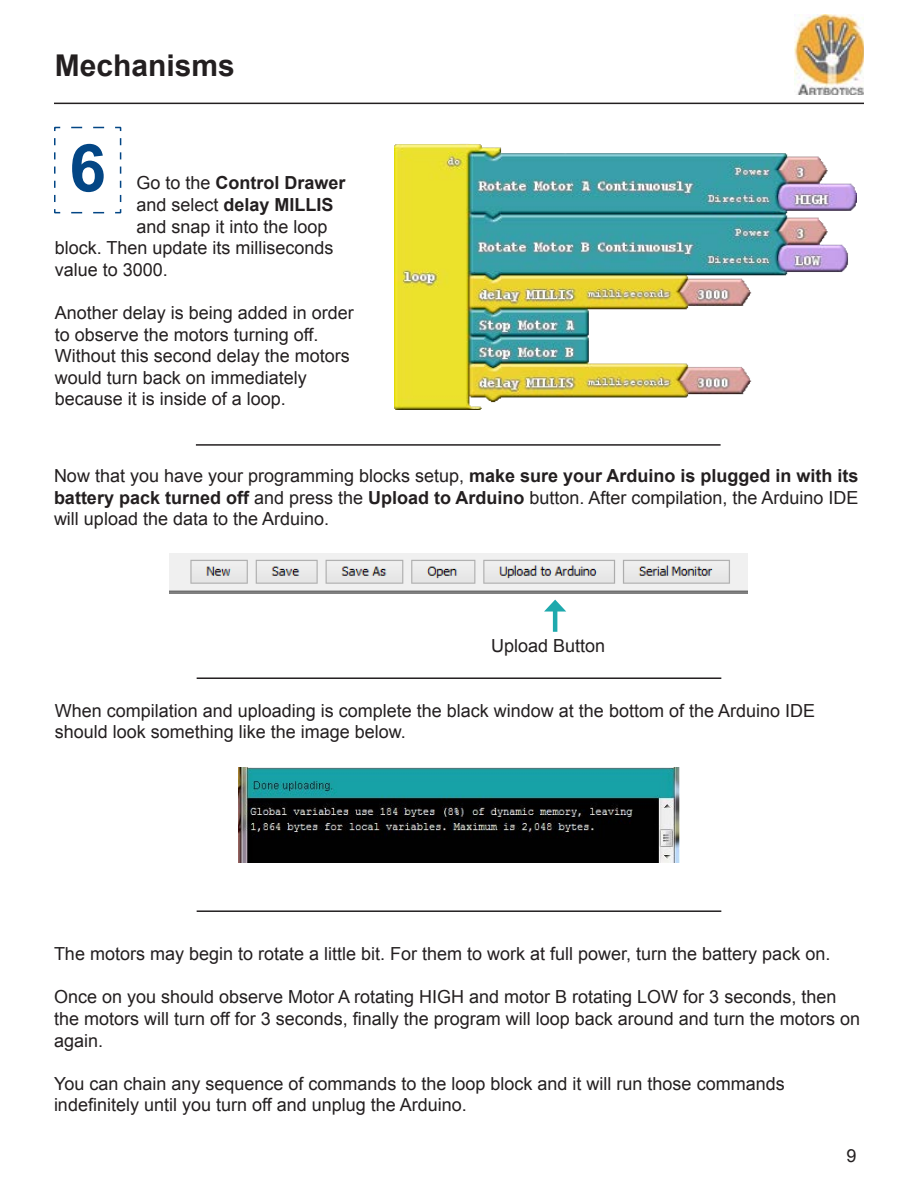
<style>
.page{position:relative;width:918px;height:1188px;background:#fff}
.page>*{position:absolute;margin:0;border:0;box-sizing:border-box;transform-origin:0 0}
.Step_Number{font:700 66px "Arial";color:#034685}
.t1{font:700 30px "Arial";color:#231f20}
.General_Paragraph_le{font:18px/21.6px "Arial";color:#231f20}
.General_Paragraph_le-2{font:700 18px "Arial";color:#231f20}
.s1{font-weight:400}
.s2{font-weight:700}
</style>
<div class="page">
<hr style="left:54px;top:103px;width:810px;height:1px;background:#231f20">
<img style="left:794px;top:14px;width:70px;height:81px">
<img style="left:394px;top:144px;width:463px;height:265px">
<svg style="left:54px;top:126px;width:68px;height:88px"></svg>
<img style="left:169px;top:553px;width:578px;height:41px">
<hr style="left:553px;top:607px;width:4px;height:25px;background:#1ea9ad">
<svg style="left:544px;top:600px;width:22px;height:12px"></svg>
<hr style="left:196px;top:444px;width:525px;height:2px;background:#231f20">
<img style="left:239px;top:767px;width:440px;height:95px">
<hr style="left:197px;top:910px;width:524px;height:2px;background:#231f20">
<hr style="left:197px;top:677px;width:524px;height:2px;background:#231f20">
<p class="t1" style="left:55px;top:45px;width:182px">Mechanisms</p>
<p class="Step_Number" style="left:69px;top:124px;width:38px">6</p>
<p class="General_Paragraph_le-2" style="left:136px;top:171px;width:211px"><span class="s1">Go to the</span> Control Drawer</p>
<p class="General_Paragraph_le-2" style="left:136px;top:193px;width:199px"><span class="s1">and select</span> delay MILLIS</p>
<p class="General_Paragraph_le" style="left:136px;top:216px;width:193px">and snap it into the loop</p>
<p class="General_Paragraph_le" style="left:55px;top:237px;width:280px">block. Then update its milliseconds</p>
<p class="General_Paragraph_le" style="left:55px;top:259px;width:115px">value to 3000.</p>
<p class="General_Paragraph_le" style="left:55px;top:302px;width:301px">Another delay is being added in order to observe the motors turning off.<br>Without this second delay the motors would turn back on immediately because it is inside of a loop.</p>
<p class="General_Paragraph_le" style="left:54px;top:465px;width:806px;text-align:justify">Now that you have your programming blocks setup, <span class="s2">make sure your Arduino is plugged in with its battery pack turned off</span> and press the <span class="s2">Upload to Arduino</span> button. After compilation, the Arduino IDE will upload the data to the Arduino.</p>
<p class="General_Paragraph_le" style="left:491px;top:635px;width:116px">Upload Button</p>
<p class="General_Paragraph_le" style="left:55px;top:700px;width:762px">When compilation and uploading is complete the black window at the bottom of the Arduino IDE should look something like the image below.</p>
<p class="General_Paragraph_le" style="left:54px;top:943px;width:778px">The motors may begin to rotate a little bit. For them to work at full power, turn the battery pack on.</p>
<p class="General_Paragraph_le" style="left:54px;top:986px;width:808px">Once on you should observe Motor A rotating HIGH and motor B rotating LOW for 3 seconds, then the motors will turn off for 3 seconds, finally the program will loop back around and turn the motors on again.</p>
<p class="General_Paragraph_le" style="left:54px;top:1073px;width:732px">You can chain any sequence of commands to the loop block and it will run those commands indefinitely until you turn off and unplug the Arduino.</p>
<p class="General_Paragraph_le" style="left:846px;top:1145px;width:12px">9</p>
</div>
